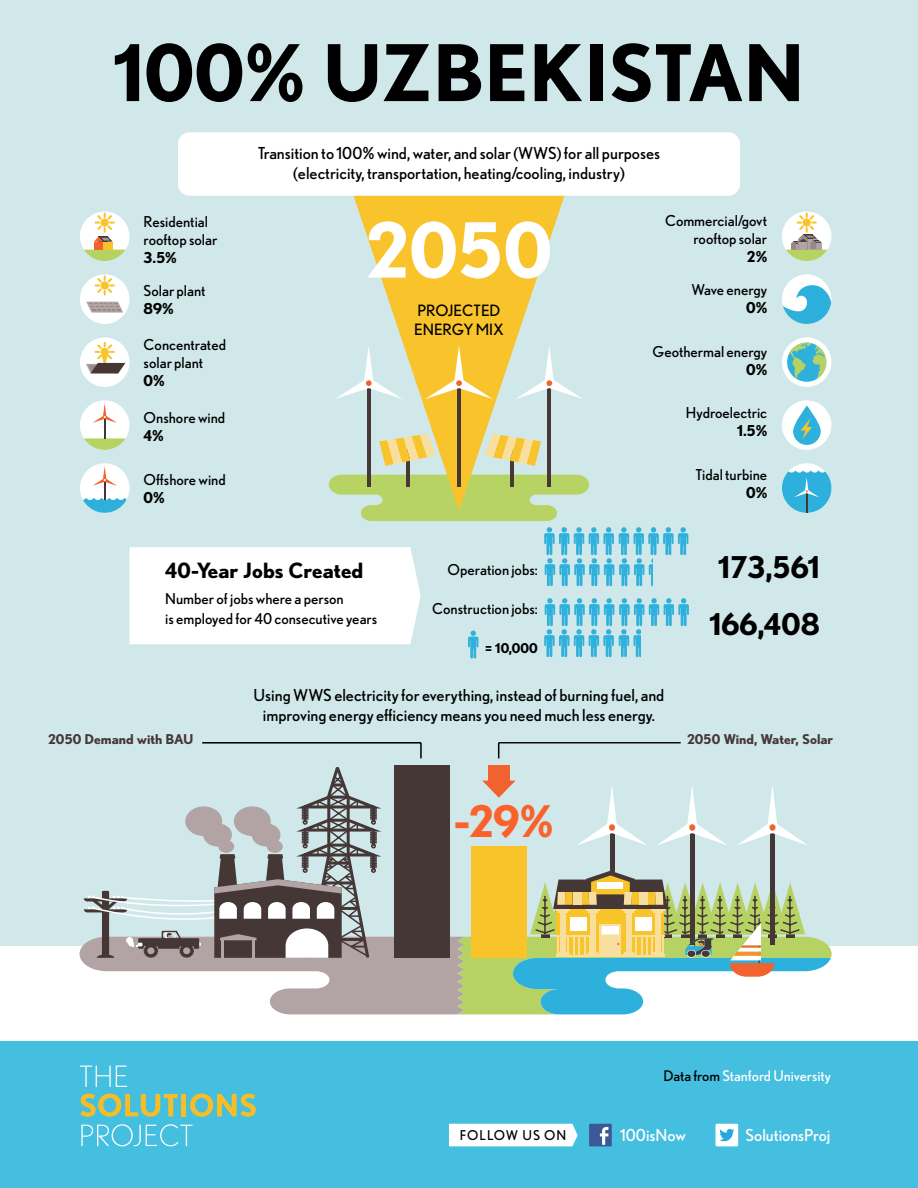
<style>
.page{position:relative;width:918px;height:1188px;background:#fff}
.page>*{position:absolute;margin:0;border:0;box-sizing:border-box;transform-origin:0 0}
.t1{font:700 78px "Nobel";color:#000}
.t2{font:700 75.75px "Nobel";color:#fff}
.t3{font:700 43.5px "Nobel";color:#fa612b}
.t4{font:700 30px/57px "Nobel";color:#000}
.t5{font:700 21px "Nobel";color:#000}
.t6{font:16.5px/19.8px "Nobel";color:#000;text-align:center}
.t7{font:16.5px "Nobel";color:#fff}
.t8{font:15.6px/18.8px "Nobel";color:#000}
.t9{font:15px/18px "Nobel";color:#000}
.t10{font:700 15px "Nobel";color:#000}
.t11{font:14.7px "Nobel";color:#fff}
.t12{font:700 13.5px "Nobel";color:#453836}
.t13{font:13.5px "Nobel";letter-spacing:.08em;color:#000}
.t14{font:700 13.5px "Nobel";color:#000}
.s1{color:#000}
</style>
<div class="page">
<div style="left:0;top:0;width:918px;height:945px;background:#d1e8eb"></div>
<hr style="left:202px;top:742px;width:219px;height:2px;background:#000">
<hr style="left:499px;top:742px;width:182px;height:1px;background:#000">
<svg style="left:80px;top:743px;width:752px;height:271px"></svg>
<div style="left:0;top:1042px;width:918px;height:146px;background:#45bfe0"></div>
<svg style="left:80px;top:1066px;width:47px;height:21px"></svg>
<svg style="left:80px;top:1094px;width:98px;height:23px"></svg>
<div style="left:181px;top:1094px;width:5px;height:22px;background:#f7bd26"></div>
<svg style="left:190px;top:1094px;width:66px;height:23px"></svg>
<svg style="left:81px;top:1124px;width:112px;height:22px"></svg>
<svg style="left:329px;top:477px;width:260px;height:44px"></svg>
<svg style="left:333px;top:196px;width:252px;height:315px"></svg>
<hr style="left:457px;top:374px;width:4px;height:113px;background:#453837">
<svg style="left:425px;top:345px;width:68px;height:54px;background:#f7c947"></svg>
<hr style="left:367px;top:374px;width:4px;height:113px;background:#453837">
<svg style="left:335px;top:345px;width:68px;height:54px"></svg>
<hr style="left:547px;top:374px;width:4px;height:113px;background:#453837">
<svg style="left:515px;top:345px;width:68px;height:54px"></svg>
<hr style="left:407px;top:449px;width:3px;height:38px;background:#453837">
<svg style="left:379px;top:434px;width:57px;height:32px"></svg>
<hr style="left:510px;top:449px;width:4px;height:38px;background:#453837">
<svg style="left:485px;top:434px;width:56px;height:32px"></svg>
<div style="left:178px;top:132px;width:562px;height:64px;background:#fff;border-radius:12px"></div>
<div style="left:80px;top:212px;width:49px;height:49px;background:#fff;border-radius:50%"></div>
<svg style="left:84px;top:250px;width:41px;height:11px"></svg>
<div style="left:94px;top:242px;width:9px;height:8px;background:#f1622f"></div>
<div style="left:103px;top:242px;width:10px;height:8px;background:#f9c42a"></div>
<svg style="left:94px;top:213px;width:21px;height:29px"></svg>
<div style="left:80px;top:274px;width:49px;height:50px;background:#fff;border-radius:50%"></div>
<svg style="left:95px;top:275px;width:20px;height:21px"></svg>
<svg style="left:86px;top:302px;width:37px;height:11px"></svg>
<div style="left:80px;top:337px;width:49px;height:50px;background:#fff;border-radius:50%"></div>
<svg style="left:86px;top:342px;width:39px;height:31px"></svg>
<div style="left:80px;top:400px;width:49px;height:50px;background:#fff;border-radius:50%"></div>
<svg style="left:84px;top:403px;width:42px;height:47px"></svg>
<div style="left:80px;top:463px;width:49px;height:50px;background:#fff;border-radius:50%"></div>
<svg style="left:83px;top:466px;width:44px;height:47px"></svg>
<div style="left:782px;top:212px;width:49px;height:49px;background:#fff;border-radius:50%"></div>
<svg style="left:786px;top:213px;width:42px;height:48px"></svg>
<div style="left:782px;top:274px;width:49px;height:50px;background:#fff;border-radius:50%"></div>
<svg style="left:783px;top:285px;width:48px;height:39px"></svg>
<div style="left:782px;top:337px;width:49px;height:50px;background:#fff;border-radius:50%"></div>
<svg style="left:787px;top:343px;width:39px;height:39px"></svg>
<svg style="left:790px;top:343px;width:36px;height:36px"></svg>
<div style="left:782px;top:400px;width:49px;height:50px;background:#fff;border-radius:50%"></div>
<svg style="left:793px;top:406px;width:28px;height:39px"></svg>
<svg style="left:801px;top:418px;width:11px;height:21px"></svg>
<div style="left:782px;top:463px;width:49px;height:50px;background:#fff;border-radius:50%"></div>
<svg style="left:782px;top:470px;width:49px;height:43px"></svg>
<div style="left:129px;top:547px;width:292px;height:97px;background:#fff"></div>
<div style="left:449px;top:1124px;width:129px;height:22px;background:#fff"></div>
<div style="left:589px;top:1124px;width:23px;height:22px;background:#3b5996"></div>
<svg style="left:600px;top:1127px;width:9px;height:18px"></svg>
<div style="left:716px;top:1124px;width:22px;height:22px;background:#fff;border-radius:2px"></div>
<svg style="left:719px;top:1129px;width:15px;height:12px"></svg>
<svg style="left:468px;top:631px;width:10px;height:28px"></svg>
<svg style="left:544px;top:598px;width:145px;height:59px"></svg>
<svg style="left:544px;top:527px;width:144px;height:59px"></svg>
<h1 class="t1" style="left:113px;top:26px;width:693px">100% UZBEKISTAN</h1>
<p class="t9" style="left:144px;top:212px;width:75px">Residential rooftop solar</p>
<p class="t10" style="left:144px;top:248px;width:35px">3.5%</p>
<p class="t9" style="left:144px;top:281px;width:63px">Solar plant</p>
<p class="t10" style="left:144px;top:299px;width:31px">89%</p>
<p class="t9" style="left:144px;top:335px;width:84px">Concentrated solar plant</p>
<p class="t10" style="left:144px;top:371px;width:23px">0%</p>
<p class="t9" style="left:144px;top:409px;width:83px">Onshore wind</p>
<p class="t10" style="left:144px;top:427px;width:22px">4%</p>
<p class="t9" style="left:144px;top:470px;width:84px">Offshore wind</p>
<p class="t10" style="left:144px;top:488px;width:23px">0%</p>
<p class="t6" style="left:258px;top:143px;width:404px">Transition to 100% wind, water, and solar (WWS) for all purposes (electricity, transportation, heating/cooling, industry)</p>
<h2 class="t2" style="left:366px;top:205px;width:188px">2050</h2>
<p class="t8" style="left:414px;top:301px;width:91px">PROJECTED<br>ENERGY MIX</p>
<p class="t9" style="left:665px;top:212px;width:104px;text-align:right">Commercial/govt rooftop solar</p>
<p class="t10" style="left:747px;top:248px;width:22px">2%</p>
<p class="t9" style="left:692px;top:281px;width:77px">Wave energy</p>
<p class="t10" style="left:746px;top:299px;width:23px">0%</p>
<p class="t9" style="left:653px;top:342px;width:116px">Geothermal energy</p>
<p class="t10" style="left:746px;top:360px;width:23px">0%</p>
<p class="t9" style="left:686px;top:404px;width:83px">Hydroelectric</p>
<p class="t10" style="left:737px;top:422px;width:32px">1.5%</p>
<p class="t9" style="left:696px;top:465px;width:73px">Tidal turbine</p>
<p class="t10" style="left:746px;top:483px;width:23px">0%</p>
<h3 class="t5" style="left:165px;top:558px;width:200px">40-Year Jobs Created</h3>
<p class="t9" style="left:165px;top:589px;width:214px;line-height:19.5px">Number of jobs where a person<br>is employed for 40 consecutive years</p>
<p class="t9" style="left:448px;top:561px;width:92px">Operation jobs:</p>
<p class="t9" style="left:432px;top:600px;width:107px">Construction jobs:</p>
<p class="t14" style="left:485px;top:640px;width:54px">= 10,000</p>
<p class="t6" style="left:254px;top:685px;width:412px">Using WWS electricity for everything, instead of burning fuel, and improving energy efficiency means you need much less energy.</p>
<h3 class="t4" style="left:709px;top:538px;width:112px">173,561<br>166,408</h3>
<p class="t12" style="left:48px;top:731px;width:147px">2050 Demand with BAU</p>
<p class="t12" style="left:687px;top:731px;width:148px">2050 Wind, Water, Solar</p>
<h3 class="t3" style="left:454px;top:795px;width:101px">-29%</h3>
<p class="t11" style="left:664px;top:1066px;width:169px"><span class="s1">Data from</span> Stanford University</p>
<p class="t13" style="left:460px;top:1127px;width:108px">FOLLOW US ON</p>
<p class="t7" style="left:620px;top:1125px;width:67px">100isNow</p>
<p class="t7" style="left:746px;top:1125px;width:86px">SolutionsProj</p>
</div>
